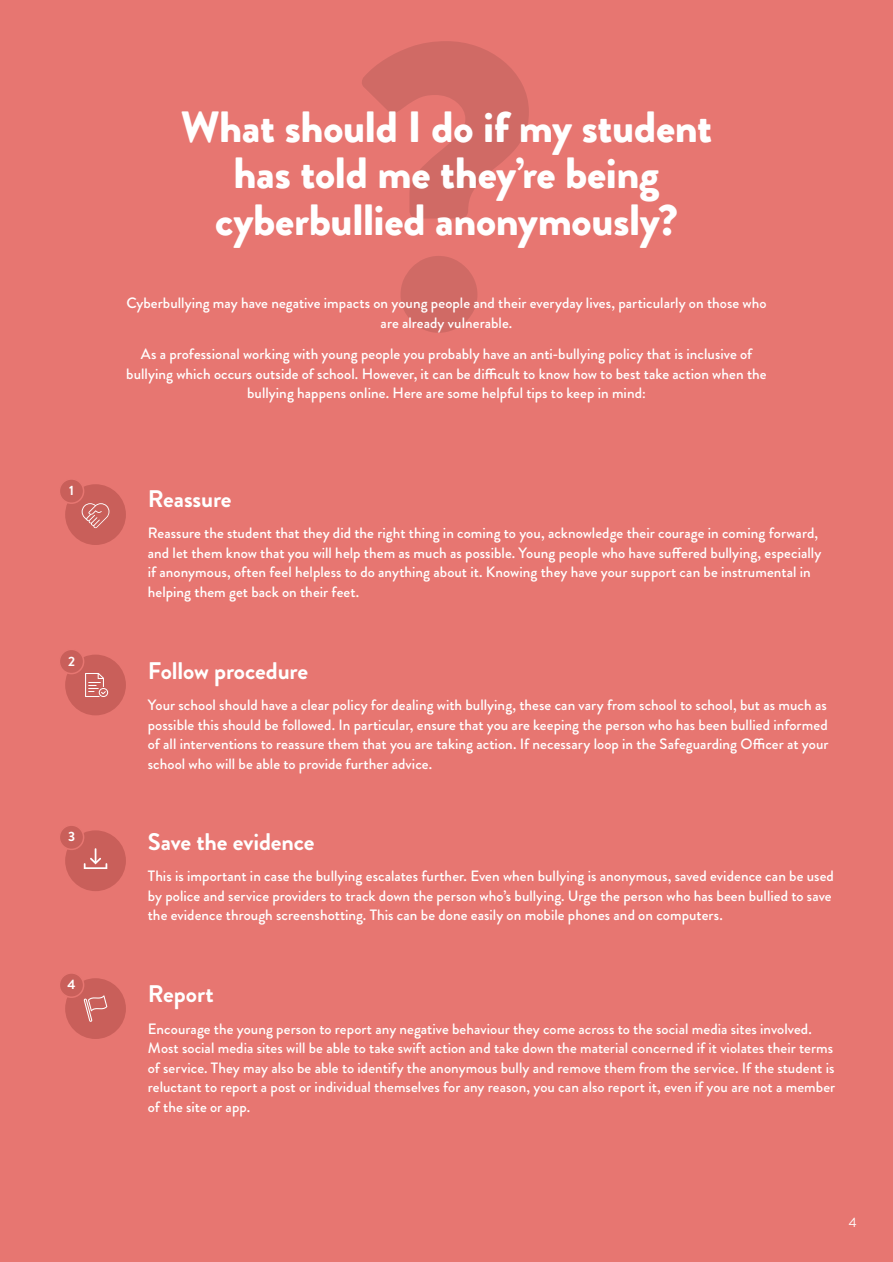
<style>
.page{position:relative;width:893px;height:1262px;background:#fff}
.page>*{position:absolute;margin:0;border:0;box-sizing:border-box;transform-origin:0 0}
.t1{font:900 405px "Brandon Grotesque";color:#000}
.t2{font:900 43.5px/46.5px "Brandon Grotesque";letter-spacing:-.005em;color:#fff;text-align:center}
.t3{font:700 24px "Brandon Grotesque";letter-spacing:-.005em;color:#fff}
.t4{font:500 15px/19.5px "Brandon Grotesque";letter-spacing:.005em;color:#fff}
.t5{font:700 13.5px "Brandon Grotesque";color:#fff}
.t6{font:13.5px "Brandon Grotesque";color:#fff}
</style>
<div class="page">
<div style="left:0;top:0;width:892px;height:1262px;background:#e77671"></div>
<div style="left:65px;top:484px;width:61px;height:61px;background:#c95f5a;border-radius:50%"></div>
<svg style="left:82px;top:503px;width:27px;height:25px"></svg>
<div style="left:59px;top:479px;width:25px;height:24px;background:#c95f5a;border-radius:50%"></div>
<div style="left:59px;top:478px;width:25px;height:26px;border:2px solid #e77671;border-radius:50%"></div>
<div style="left:65px;top:654px;width:61px;height:61px;background:#c95f5a;border-radius:50%"></div>
<div style="left:59px;top:649px;width:25px;height:24px;background:#c95f5a;border-radius:50%"></div>
<div style="left:59px;top:648px;width:25px;height:26px;border:2px solid #e77671;border-radius:50%"></div>
<div style="left:65px;top:978px;width:61px;height:61px;background:#c95f5a;border-radius:50%"></div>
<div style="left:59px;top:973px;width:25px;height:24px;background:#c95f5a;border-radius:50%"></div>
<div style="left:59px;top:972px;width:25px;height:26px;border:2px solid #e77671;border-radius:50%"></div>
<div style="left:65px;top:830px;width:61px;height:61px;background:#c95f5a;border-radius:50%"></div>
<div style="left:59px;top:825px;width:25px;height:24px;background:#c95f5a;border-radius:50%"></div>
<div style="left:59px;top:824px;width:25px;height:26px;border:2px solid #e77671;border-radius:50%"></div>
<svg style="left:84px;top:848px;width:23px;height:21px"></svg>
<svg style="left:85px;top:673px;width:23px;height:24px"></svg>
<svg style="left:84px;top:995px;width:23px;height:26px"></svg>
<h1 class="t1" style="left:355px;top:-98px;width:185px">?</h1>
<h2 class="t2" style="left:181px;top:104px;width:533px">What should I do if my student has told me they’re being cyberbullied anonymously?</h2>
<p class="t4" style="left:126px;top:293px;width:641px;text-align:center">Cyberbullying may have negative impacts on young people and their everyday lives, particularly on those who are already vulnerable.</p>
<p class="t4" style="left:126px;top:344px;width:641px;text-align:center">As a professional working with young people you probably have an anti-bullying policy that is inclusive of bullying which occurs outside of school. However, it can be difficult to know how to best take action when the bullying happens online. Here are some helpful tips to keep in mind:</p>
<p class="t5" style="left:69px;top:481px;width:6px">1</p>
<h3 class="t3" style="left:148px;top:482px;width:85px">Reassure</h3>
<p class="t4" style="left:148px;top:523px;width:675px">Reassure the student that they did the right thing in coming to you, acknowledge their courage in coming forward, and let them know that you will help them as much as possible. Young people who have suffered bullying, especially if anonymous, often feel helpless to do anything about it. Knowing they have your support can be instrumental in helping them get back on their feet.</p>
<p class="t5" style="left:68px;top:651px;width:8px">2</p>
<h3 class="t3" style="left:148px;top:653px;width:162px">Follow procedure</h3>
<p class="t4" style="left:148px;top:695px;width:682px;text-align:justify">Your school should have a clear policy for dealing with bullying, these can vary from school to school, but as much as possible this should be followed. In particular, ensure that you are keeping the person who has been bullied informed of all interventions to reassure them that you are taking action. If necessary loop in the Safeguarding Officer at your school who will be able to provide further advice.</p>
<p class="t5" style="left:68px;top:827px;width:9px">3</p>
<h3 class="t3" style="left:148px;top:825px;width:168px">Save the evidence</h3>
<p class="t4" style="left:148px;top:866px;width:687px">This is important in case the bullying escalates further. Even when bullying is anonymous, saved evidence can be used by police and service providers to track down the person who’s bullying. Urge the person who has been bullied to save the evidence through screenshotting. This can be done easily on mobile phones and on computers.</p>
<p class="t5" style="left:68px;top:975px;width:10px">4</p>
<h3 class="t3" style="left:148px;top:977px;width:67px">Report</h3>
<p class="t4" style="left:148px;top:1019px;width:689px">Encourage the young person to report any negative behaviour they come across to the social media sites involved.<br>Most social media sites will be able to take swift action and take down the material concerned if it violates their terms of service. They may also be able to identify the anonymous bully and remove them from the service. If the student is reluctant to report a post or individual themselves for any reason, you can also report it, even if you are not a member of the site or app.</p>
<p class="t6" style="left:849px;top:1213px;width:9px">4</p>
</div>
